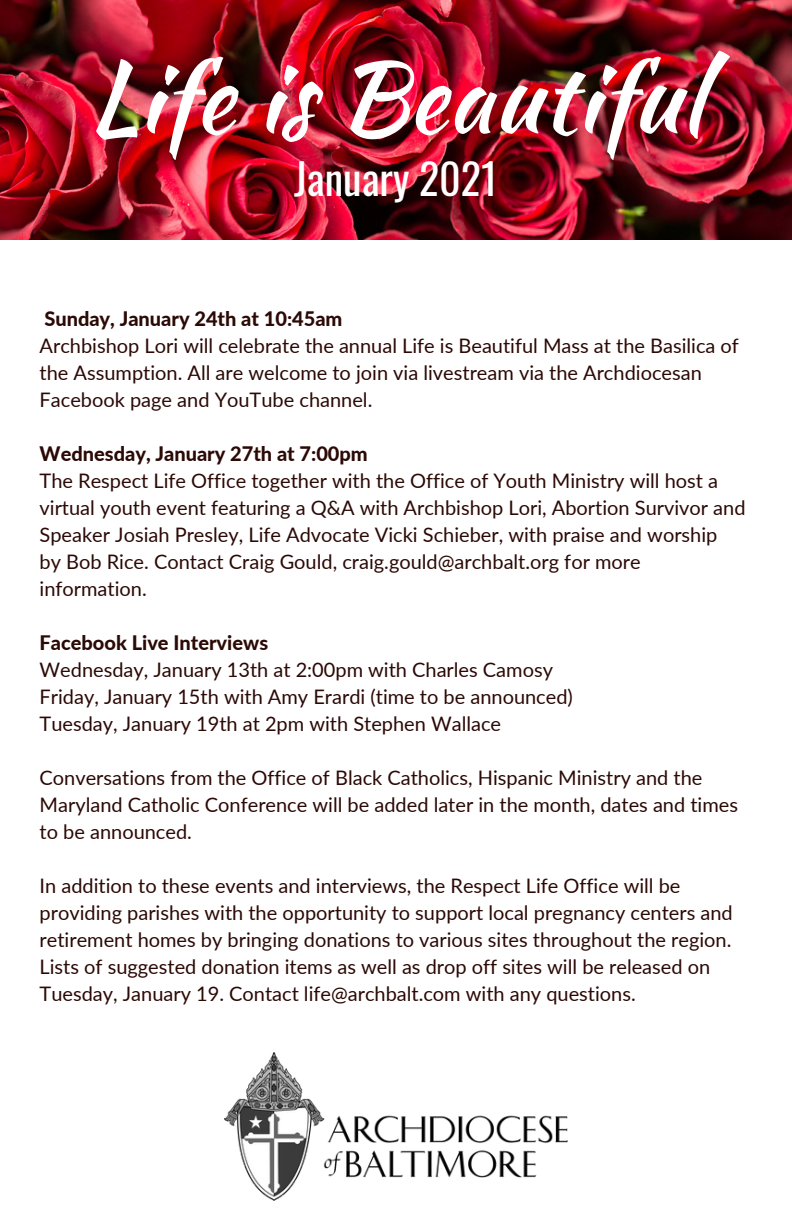
<style>
.page{position:relative;width:792px;height:1224px;background:#fff}
.page>*{position:absolute;margin:0;border:0;box-sizing:border-box;transform-origin:0 0}
.t1{font:97.8px "Kaushan Script";color:#fff}
.t2{font:42px "Oswald";color:#fff}
.t3{font:20px/27px "Lato";color:#2b0905}
.t4{font:800 20px "Lato";color:#2b0905}
</style>
<div class="page">
<img style="left:0;top:0;width:792px;height:240px">
<img style="left:224px;top:1052px;width:344px;height:149px">
<p class="t1" style="left:89px;top:26px;width:616px">Life is Beautiful</p>
<p class="t2" style="left:294px;top:146px;width:205px">January 2021</p>
<p class="t4" style="left:44px;top:306px;width:300px">Sunday, January 24th at 10:45am</p>
<p class="t3" style="left:40px;top:332px;width:701px">Archbishop Lori will celebrate the annual Life is Beautiful Mass at the Basilica of the Assumption. All are welcome to join via livestream via the Archdiocesan<br>Facebook page and YouTube channel.</p>
<p class="t4" style="left:40px;top:441px;width:330px">Wednesday, January 27th at 7:00pm</p>
<p class="t3" style="left:40px;top:467px;width:707px">The Respect Life Office together with the Office of Youth Ministry will host a virtual youth event featuring a Q&amp;A with Archbishop Lori, Abortion Survivor and</p>
<p class="t3" style="left:40px;top:521px;width:679px">Speaker Josiah Presley, Life Advocate Vicki Schieber, with praise and worship</p>
<p class="t3" style="left:40px;top:548px;width:603px">by Bob Rice. Contact Craig Gould, craig.gould@archbalt.org for more</p>
<p class="t3" style="left:40px;top:575px;width:109px">information.</p>
<p class="t4" style="left:40px;top:630px;width:230px">Facebook Live Interviews</p>
<p class="t3" style="left:40px;top:656px;width:515px">Wednesday, January 13th at 2:00pm with Charles Camosy</p>
<p class="t3" style="left:40px;top:683px;width:535px">Friday, January 15th with Amy Erardi (time to be announced)</p>
<p class="t3" style="left:40px;top:710px;width:463px">Tuesday, January 19th at 2pm with Stephen Wallace</p>
<p class="t3" style="left:40px;top:764px;width:700px">Conversations from the Office of Black Catholics, Hispanic Ministry and the<br>Maryland Catholic Conference will be added later in the month, dates and times to be announced.</p>
<p class="t3" style="left:40px;top:872px;width:695px">In addition to these events and interviews, the Respect Life Office will be providing parishes with the opportunity to support local pregnancy centers and retirement homes by bringing donations to various sites throughout the region.<br>Lists of suggested donation items as well as drop off sites will be released on Tuesday, January 19. Contact life@archbalt.com with any questions.</p>
</div>
